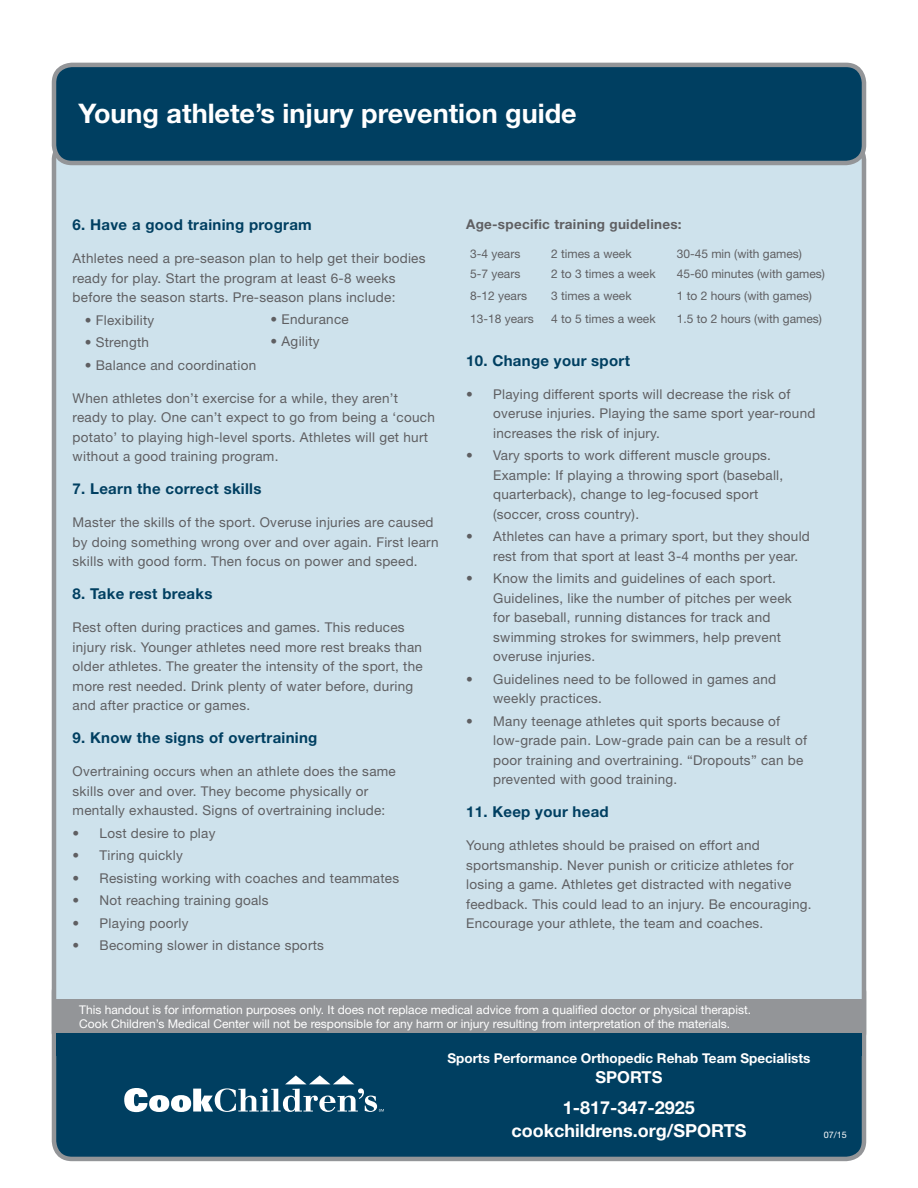
<style>
.page{position:relative;width:918px;height:1188px;background:#fff}
.page>*{position:absolute;margin:0;border:0;box-sizing:border-box;transform-origin:0 0}
.t1{font:700 27px "Helvetica Neue LT Std";color:#fff}
.t2{font:700 18px "Helvetica Neue LT Std";color:#fff}
.t3{font:700 16.5px "Helvetica Neue LT Std";color:#fff}
.t4{font:700 15px "Helvetica Neue LT Std";letter-spacing:.02em;color:#003f61}
.t5{font:13.5px/19.5px "Helvetica Neue LT Std";letter-spacing:.02em;color:#5f5f62}
.t6{font:700 13.5px "Helvetica Neue LT Std";color:#fff}
.t7{font:700 13.5px "Helvetica Neue LT Std";letter-spacing:.02em;color:#5f5f62}
.t8{font:12px/13.5px "Helvetica Neue LT Std";color:#fff}
.t9{font:12px "Helvetica Neue LT Std";color:#5f5f62}
.t10{font:9px "Helvetica Neue LT Std";color:#fff}
</style>
<div class="page">
<div style="left:54px;top:974px;width:810px;height:185px;background:#003f61;border-radius:18px"></div>
<div style="left:52px;top:972px;width:814px;height:189px;border:4px solid #939598;border-radius:18px"></div>
<div style="left:54px;top:142px;width:810px;height:908px;background:#cee2ec;border-radius:18px"></div>
<div style="left:56px;top:1033px;width:806px;height:23px;background:#003f61"></div>
<div style="left:54px;top:65px;width:810px;height:98px;background:#003f61;border-radius:18px"></div>
<div style="left:52px;top:63px;width:814px;height:102px;border:4px solid #939598;border-radius:18px"></div>
<div style="left:52px;top:999px;width:810px;height:34px;background:#939598"></div>
<svg style="left:124px;top:1075px;width:260px;height:37px"></svg>
<p class="t1" style="left:79px;top:97px;width:500px">Young athlete’s injury prevention guide</p>
<p class="t4" style="left:73px;top:215px;width:241px">6. Have a good training program</p>
<p class="t5" style="left:73px;top:248px;width:354px">Athletes need a pre-season plan to help get their bodies ready for play. Start the program at least 6-8 weeks before the season starts. Pre-season plans include:</p>
<p class="t5" style="left:85px;top:310px;width:71px">• Flexibility</p>
<p class="t5" style="left:85px;top:332px;width:66px">• Strength</p>
<p class="t5" style="left:85px;top:355px;width:173px">• Balance and coordination</p>
<p class="t5" style="left:73px;top:388px;width:364px">When athletes don’t exercise for a while, they aren’t ready to play. One can’t expect to go from being a ‘couch potato’ to playing high-level sports. Athletes will get hurt without a good training program.</p>
<p class="t4" style="left:73px;top:479px;width:190px">7. Learn the correct skills</p>
<p class="t5" style="left:73px;top:512px;width:368px">Master the skills of the sport. Overuse injuries are caused by doing something wrong over and over again. First learn skills with good form. Then focus on power and speed.</p>
<p class="t4" style="left:73px;top:584px;width:141px">8. Take rest breaks</p>
<p class="t5" style="left:73px;top:617px;width:352px">Rest often during practices and games. This reduces injury risk. Younger athletes need more rest breaks than older athletes. The greater the intensity of the sport, the more rest needed. Drink plenty of water before, during and after practice or games.</p>
<p class="t4" style="left:73px;top:728px;width:246px">9. Know the signs of overtraining</p>
<p class="t5" style="left:73px;top:761px;width:325px">Overtraining occurs when an athlete does the same skills over and over. They become physically or mentally exhausted. Signs of overtraining include:</p>
<p class="t5" style="left:73px;top:823px;width:144px">• Lost desire to play</p>
<p class="t5" style="left:73px;top:845px;width:112px">• Tiring quickly</p>
<p class="t5" style="left:73px;top:868px;width:328px">• Resisting working with coaches and teammates</p>
<p class="t5" style="left:73px;top:890px;width:198px">• Not reaching training goals</p>
<p class="t5" style="left:73px;top:913px;width:118px">• Playing poorly</p>
<p class="t5" style="left:73px;top:935px;width:253px">• Becoming slower in distance sports</p>
<p class="t5" style="left:271px;top:309px;width:80px">• Endurance</p>
<p class="t5" style="left:271px;top:332px;width:51px">• Agility</p>
<p class="t7" style="left:466px;top:216px;width:217px">Age-specific training guidelines:</p>
<p class="t9" style="left:470px;top:246px;width:52px">3-4 years</p>
<p class="t9" style="left:551px;top:246px;width:82px">2 times a week</p>
<p class="t9" style="left:677px;top:246px;width:127px">30-45 min (with games)</p>
<p class="t9" style="left:470px;top:267px;width:52px">5-7 years</p>
<p class="t9" style="left:551px;top:267px;width:106px">2 to 3 times a week</p>
<p class="t9" style="left:677px;top:267px;width:150px">45-60 minutes (with games)</p>
<p class="t9" style="left:470px;top:288px;width:58px">8-12 years</p>
<p class="t9" style="left:551px;top:288px;width:82px">3 times a week</p>
<p class="t9" style="left:677px;top:288px;width:137px">1 to 2 hours (with games)</p>
<p class="t9" style="left:470px;top:311px;width:65px">13-18 years</p>
<p class="t9" style="left:551px;top:311px;width:106px">4 to 5 times a week</p>
<p class="t9" style="left:677px;top:311px;width:147px">1.5 to 2 hours (with games)</p>
<p class="t4" style="left:466px;top:351px;width:165px">10. Change your sport</p>
<p class="t5" style="left:493px;top:384px;width:324px;text-indent:-27px">• Playing different sports will decrease the risk of overuse injuries. Playing the same sport year-round increases the risk of injury.</p>
<p class="t5" style="left:493px;top:446px;width:292px;text-indent:-27px">• Vary sports to work different muscle groups.<br>Example: If playing a throwing sport (baseball, quarterback), change to leg-focused sport (soccer, cross country).</p>
<p class="t5" style="left:493px;top:527px;width:318px;text-indent:-27px">• Athletes can have a primary sport, but they should rest from that sport at least 3-4 months per year.</p>
<p class="t5" style="left:493px;top:569px;width:300px;text-indent:-27px">• Know the limits and guidelines of each sport.<br>Guidelines, like the number of pitches per week for baseball, running distances for track and swimming strokes for swimmers, help prevent overuse injuries.</p>
<p class="t5" style="left:493px;top:669px;width:285px;text-indent:-27px">• Guidelines need to be followed in games and weekly practices.</p>
<p class="t5" style="left:493px;top:711px;width:315px;text-indent:-27px">• Many teenage athletes quit sports because of low-grade pain. Low-grade pain can be a result of poor training and overtraining. “Dropouts” can be prevented with good training.</p>
<p class="t4" style="left:466px;top:803px;width:144px">11. Keep your head</p>
<p class="t5" style="left:466px;top:836px;width:347px">Young athletes should be praised on effort and sportsmanship. Never punish or criticize athletes for losing a game. Athletes get distracted with negative feedback. This could lead to an injury. Be encouraging.<br>Encourage your athlete, the team and coaches.</p>
<p class="t8" style="left:79px;top:1003px;width:673px">This handout is for information purposes only. It does not replace medical advice from a qualified doctor or physical therapist.<br>Cook Children’s Medical Center will not be responsible for any harm or injury resulting from interpretation of the materials.</p>
<p class="t6" style="left:447px;top:1050px;width:364px">Sports Performance Orthopedic Rehab Team Specialists</p>
<p class="t3" style="left:595px;top:1067px;width:68px">SPORTS</p>
<p class="t2" style="left:563px;top:1097px;width:134px">1-817-347-2925</p>
<p class="t2" style="left:511px;top:1119px;width:237px">cookchildrens.org/SPORTS</p>
<p class="t10" style="left:824px;top:1129px;width:25px">07/15</p>
</div>
